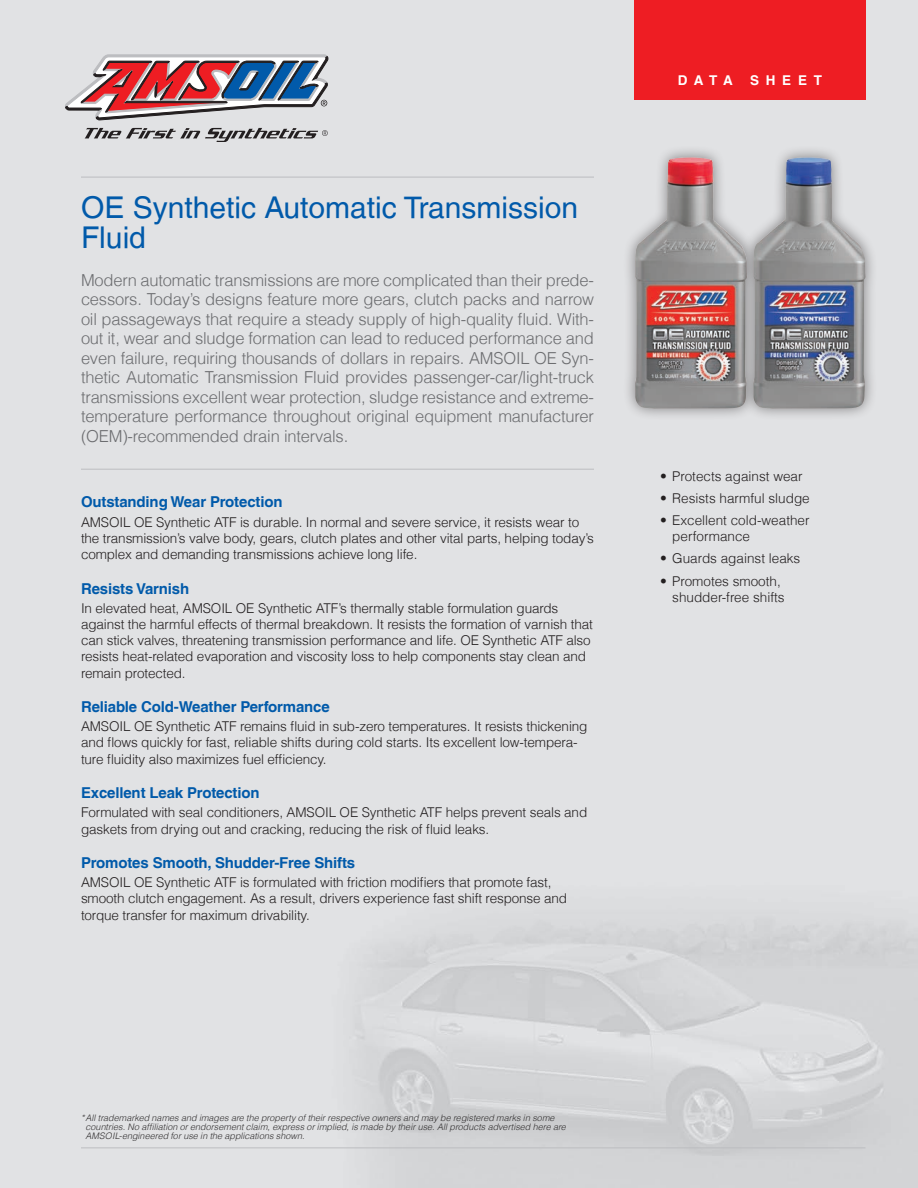
<style>
.page{position:relative;width:918px;height:1188px;background:#fff}
.page>*{position:absolute;margin:0;border:0;box-sizing:border-box;transform-origin:0 0}
.t1{font:30px/30px "Helvetica LT";color:#015aaa}
.t2{font:300 16.5px/19.5px "Helvetica LT";letter-spacing:-.01em;color:#6c6d70;text-align:justify}
.t3{font:700 15px "Helvetica LT";letter-spacing:-.01em;color:#015aaa}
.t4{font:300 13.5px/16.2px "Helvetica LT";letter-spacing:-.01em;color:#231f20}
.t5{font:700 13.5px "Helvetica LT";letter-spacing:.5em;color:#fff}
.t6{font:italic 300 9px/9px "Helvetica LT";letter-spacing:.005em;color:#312f30}
</style>
<div class="page">
<svg style="left:65px;top:55px;width:263px;height:87px;background:#b099a2"></svg>
<hr style="left:81px;top:469px;width:513px;height:1px;background:#bcbdc0">
<hr style="left:81px;top:1148px;width:785px;height:1px;background:#bcbdc0">
<hr style="left:81px;top:177px;width:513px;height:1px;background:#bcbdc0">
<div style="left:634px;top:0;width:232px;height:100px;background:#ee1d23"></div>
<div style="left:623px;top:145px;width:137px;height:276px;background:#231f20;opacity:.5"></div>
<img style="left:635px;top:157px;width:106px;height:252px">
<div style="left:741px;top:145px;width:137px;height:276px;background:#231f20;opacity:.5"></div>
<img style="left:753px;top:157px;width:113px;height:252px">
<h1 class="t1" style="left:81px;top:192px;width:499px">OE Synthetic Automatic Transmission<br>Fluid</h1>
<p class="t2" style="left:81px;top:270px;width:515px">Modern automatic transmissions are more complicated than their prede&shy;cessors. Today’s designs feature more gears, clutch packs and narrow oil passageways that require a steady supply of high-quality fluid. With&shy;out it, wear and sludge formation can lead to reduced performance and even failure, requiring thousands of dollars in repairs. AMSOIL OE Syn&shy;thetic Automatic Transmission Fluid provides passenger-car/light-truck transmissions excellent wear protection, sludge resistance and extreme&shy;temperature performance throughout original equipment manufacturer (OEM)-recommended drain intervals.</p>
<p class="t3" style="left:81px;top:493px;width:203px">Outstanding Wear Protection</p>
<p class="t4" style="left:81px;top:514px;width:515px">AMSOIL OE Synthetic ATF is durable. In normal and severe service, it resists wear to the transmission’s valve body, gears, clutch plates and other vital parts, helping today’s complex and demanding transmissions achieve long life.</p>
<p class="t3" style="left:81px;top:579px;width:110px">Resists Varnish</p>
<p class="t4" style="left:81px;top:600px;width:513px">In elevated heat, AMSOIL OE Synthetic ATF’s thermally stable formulation guards against the harmful effects of thermal breakdown. It resists the formation of varnish that can stick valves, threatening transmission performance and life. OE Synthetic ATF also resists heat-related evaporation and viscosity loss to help components stay clean and remain protected.</p>
<p class="t3" style="left:81px;top:698px;width:250px">Reliable Cold-Weather Performance</p>
<p class="t4" style="left:81px;top:718px;width:508px">AMSOIL OE Synthetic ATF remains fluid in sub-zero temperatures. It resists thickening and flows quickly for fast, reliable shifts during cold starts. Its excellent low-tempera&shy;ture fluidity also maximizes fuel efficiency.</p>
<p class="t3" style="left:81px;top:784px;width:180px">Excellent Leak Protection</p>
<p class="t4" style="left:81px;top:804px;width:508px">Formulated with seal conditioners, AMSOIL OE Synthetic ATF helps prevent seals and gaskets from drying out and cracking, reducing the risk of fluid leaks.</p>
<p class="t3" style="left:81px;top:854px;width:276px">Promotes Smooth, Shudder-Free Shifts</p>
<p class="t4" style="left:81px;top:874px;width:488px">AMSOIL OE Synthetic ATF is formulated with friction modifiers that promote fast, smooth clutch engagement. As a result, drivers experience fast shift response and torque transfer for maximum drivability.</p>
<p class="t5" style="left:678px;top:72px;width:56px">DATA</p>
<p class="t5" style="left:750px;top:72px;width:74px">SHEET</p>
<p class="t4" style="left:660px;top:468px;width:144px">• Protects against wear</p>
<p class="t4" style="left:660px;top:490px;width:151px">• Resists harmful sludge</p>
<p class="t4" style="left:672px;top:512px;width:139px;text-indent:-12px">• Excellent cold-weather performance</p>
<p class="t4" style="left:660px;top:550px;width:142px">• Guards against leaks</p>
<p class="t4" style="left:660px;top:573px;width:126px;text-align:right">• Promotes smooth, shudder-free shifts</p>
<p class="t6" style="left:86px;top:1113px;width:482px;text-indent:-4px">*All trademarked names and images are the property of their respective owners and may be registered marks in some countries. No affiliation or endorsement claim, express or implied, is made by their use. All products advertised here are<br>AMSOIL-engineered for use in the applications shown.</p>
</div>
